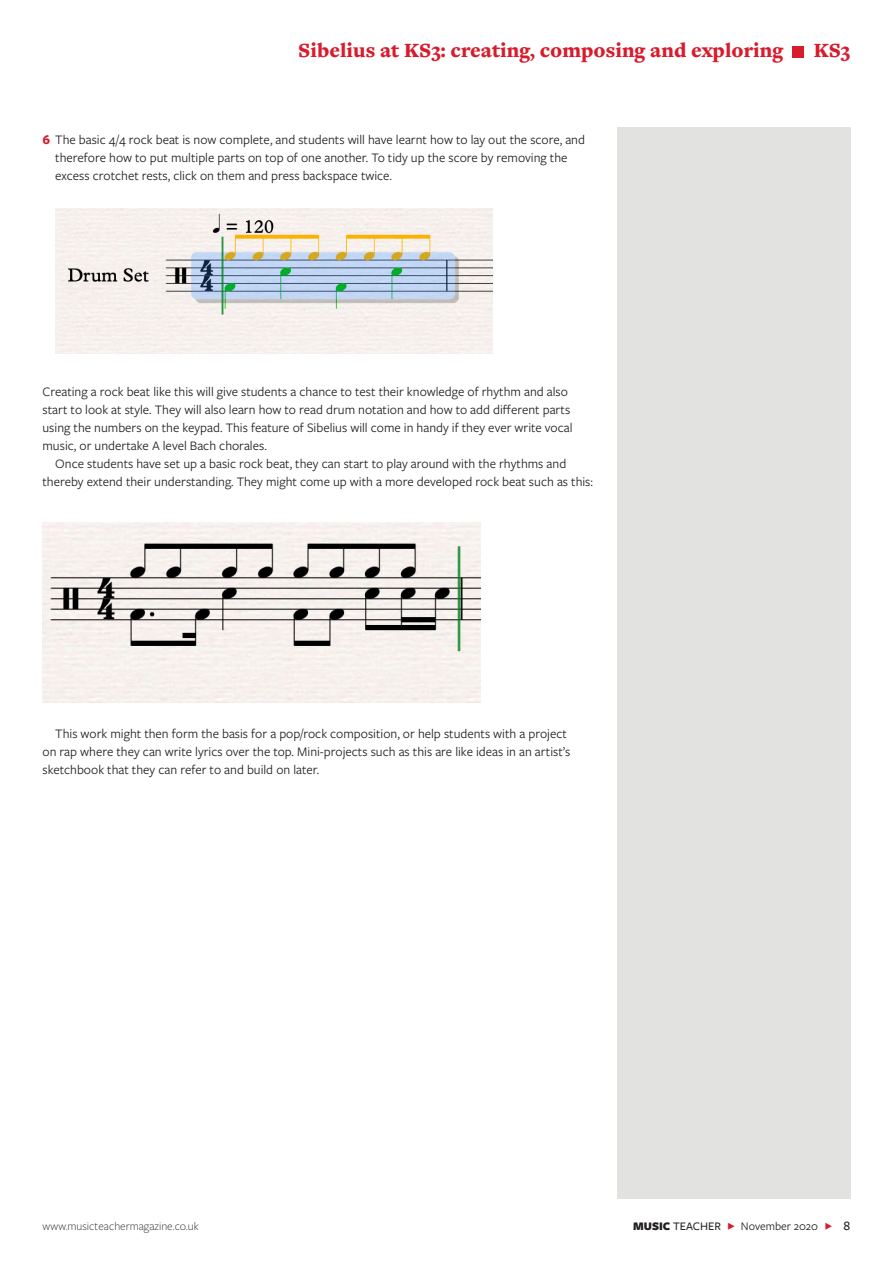
<style>
.page{position:relative;width:893px;height:1263px;background:#fff}
.page>*{position:absolute;margin:0;border:0;box-sizing:border-box;transform-origin:0 0}
.t1{font:900 21px "Freight Text Pro";color:#d81c2d}
.Body_Text_No_Indent{font:13.5px/18px "Freight Sans Pro";color:#231f20}
.Body_Text___MTSoW{font:13.5px/18px "Freight Sans Pro";color:#231f20}
.t2{font:300 12px "Freight Sans Pro";color:#231f20}
.t3{font:12px "Freight Sans Pro";color:#231f20}
.s1{font-weight:700;color:#d81c2d}
.s2{font-weight:900}
.s3{font-weight:500}
.s4{color:#d81c2d}
.s5{font-weight:500;font-size:13.5px}
</style>
<div class="page">
<div style="left:617px;top:128px;width:233px;height:1071px;background:#e2e2e1"></div>
<div style="left:793px;top:46px;width:11px;height:11px;background:#d81c2d"></div>
<img style="left:55px;top:208px;width:438px;height:145px">
<img style="left:43px;top:522px;width:437px;height:180px">
<h1 class="t1" style="left:298px;top:36px;width:486px">Sibelius at KS3: creating, composing and exploring</h1>
<h1 class="t1" style="left:814px;top:36px;width:38px">KS3</h1>
<p class="Body_Text_No_Indent" style="left:55px;top:130px;width:531px;text-indent:-13px"><span class="s1">6</span> The basic 4/4 rock beat is now complete, and students will have learnt how to lay out the score, and therefore how to put multiple parts on top of one another. To tidy up the score by removing the excess crotchet rests, click on them and press backspace twice.</p>
<p class="Body_Text_No_Indent" style="left:43px;top:382px;width:532px">Creating a rock beat like this will give students a chance to test their knowledge of rhythm and also start to look at style. They will also learn how to read drum notation and how to add different parts using the numbers on the keypad. This feature of Sibelius will come in handy if they ever write vocal music, or undertake A level Bach chorales.</p>
<p class="Body_Text___MTSoW" style="left:43px;top:454px;width:552px;text-indent:13px">Once students have set up a basic rock beat, they can start to play around with the rhythms and thereby extend their understanding. They might come up with a more developed rock beat such as this:</p>
<p class="Body_Text___MTSoW" style="left:43px;top:724px;width:529px;text-indent:13px">This work might then form the basis for a pop/rock composition, or help students with a project on rap where they can write lyrics over the top. Mini-projects such as this are like ideas in an artist’s sketchbook that they can refer to and build on later.</p>
<p class="t2" style="left:43px;top:1218px;width:158px">www.musicteachermagazine.co.uk</p>
<p class="t3" style="left:633px;top:1218px;width:219px"><span class="s2">MUSIC</span> <span class="s3">TEACHER</span> <span class="s4">F</span> November 2020 <span class="s4">F</span> <span class="s5">8</span></p>
</div>
